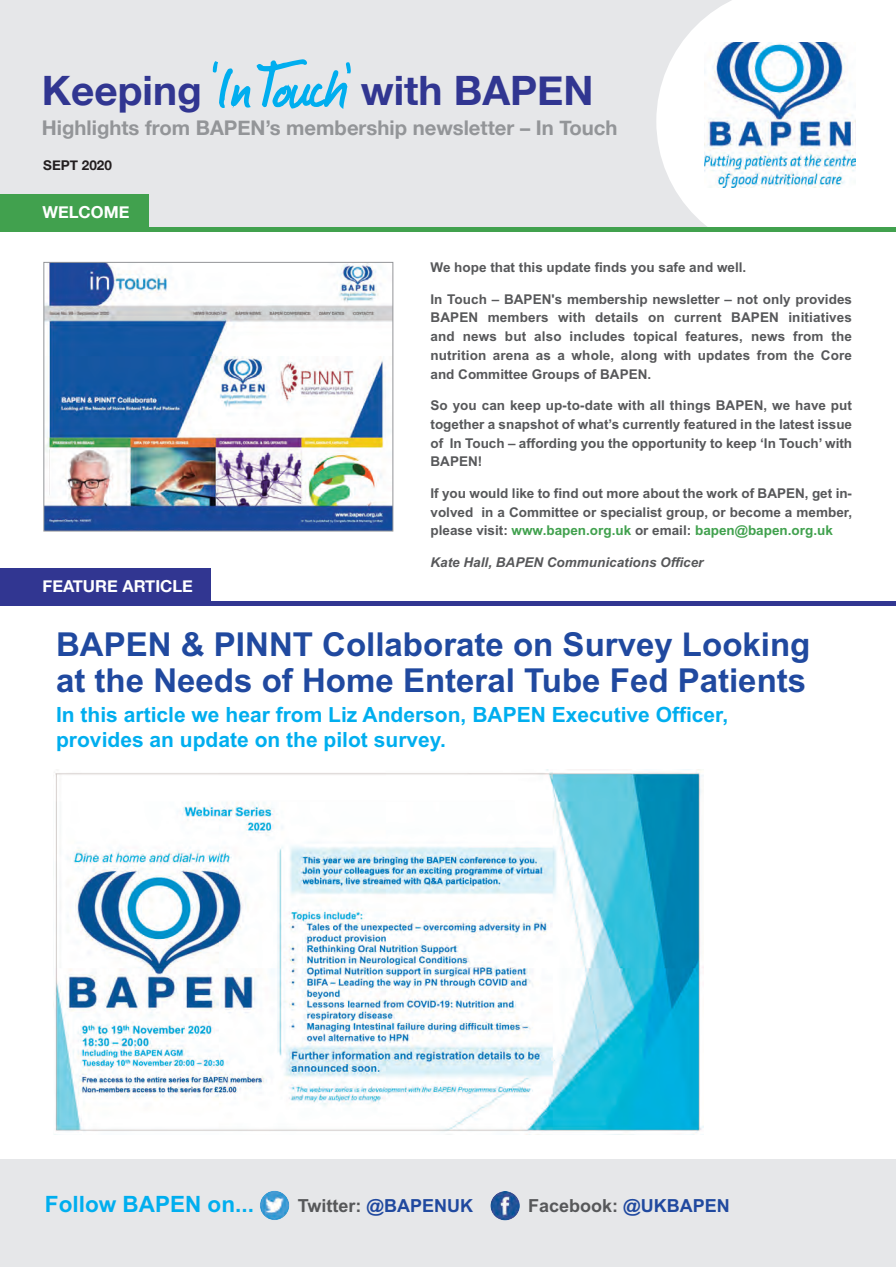
<style>
.page{position:relative;width:896px;height:1267px;background:#fff}
.page>*{position:absolute;margin:0;border:0;box-sizing:border-box;transform-origin:0 0}
.t1{font:700 40.5px "Helvetica Neue";color:#313691}
.t2{font:700 33px/36px "Arial";color:#20499f}
.t3{font:700 22.5px "Arial";color:#00aeef}
.t4{font:700 21px/25.5px "Arial";color:#00aeef}
.t5{font:700 20.25px "Helvetica Neue";color:#939598}
.t6{font:700 18px "Arial";color:#57585a}
.t7{font:700 16.5px "Helvetica Neue";color:#fff}
.t8{font:700 13.5px/18.8px "Arial";color:#57585a;text-align:justify}
.t9{font:italic 700 13.5px "Arial";color:#57585a}
.t10{font:700 13.5px "Helvetica Neue";color:#231f20}
.s1{font-family:"Journal";font-weight:400;font-size:67.5px;color:#00aeef}
.s2{color:#41a14e}
.s3{color:#20499f}
</style>
<div class="page">
<div style="left:0;top:0;width:895px;height:229px;background:#e6e7e9"></div>
<div style="left:0;top:1159px;width:895px;height:108px;background:#e6e7e9"></div>
<img style="left:45px;top:264px;width:346px;height:265px">
<div style="left:43px;top:262px;width:350px;height:269px;border:1px solid #939598"></div>
<svg style="left:656px;top:0;width:239px;height:228px;background:#fafbfa"></svg>
<img style="left:704px;top:42px;width:150px;height:146px">
<div style="left:0;top:195px;width:148px;height:37px;background:#41a14e"></div>
<hr style="left:29px;top:228px;width:866px;height:4px;background:#41a14e">
<div style="left:0;top:568px;width:210px;height:37px;background:#313691"></div>
<div style="left:29px;top:601px;width:866px;height:5px;background:#313691"></div>
<img style="left:504px;top:1191px;width:14px;height:8px">
<img style="left:273px;top:1191px;width:15px;height:8px">
<img style="left:53px;top:769px;width:649px;height:364px">
<p class="t1" style="left:42px;top:66px;width:553px">Keeping <span class="s1">‘InTouch’</span> with BAPEN</p>
<p class="t5" style="left:42px;top:115px;width:577px">Highlights from BAPEN’s membership newsletter – In Touch</p>
<p class="t10" style="left:43px;top:157px;width:70px">SEPT 2020</p>
<p class="t7" style="left:43px;top:202px;width:88px">WELCOME</p>
<p class="t8" style="left:430px;top:259px;width:317px">We hope that this update finds you safe and well.</p>
<p class="t8" style="left:430px;top:291px;width:423px">In Touch – BAPEN's membership newsletter – not only provides BAPEN members with details on current BAPEN initiatives and news but also includes topical features, news from the nutrition arena as a whole, along with updates from the Core and Committee Groups of BAPEN.</p>
<p class="t8" style="left:430px;top:397px;width:423px">So you can keep up-to-date with all things BAPEN, we have put together a snapshot of what’s currently featured in the latest issue of In Touch – affording you the opportunity to keep ‘In Touch’ with BAPEN!</p>
<p class="t8" style="left:430px;top:485px;width:423px">If you would like to find out more about the work of BAPEN, get in&shy;volved in a Committee or specialist group, or become a member, please visit: <span class="s2">www.bapen.org.uk</span> or email: <span class="s2">bapen@bapen.org.uk</span></p>
<p class="t9" style="left:430px;top:554px;width:274px">Kate Hall, BAPEN Communications Officer</p>
<p class="t7" style="left:43px;top:576px;width:152px">FEATURE ARTICLE</p>
<p class="t2" style="left:56px;top:629px;width:755px">BAPEN &amp; PINNT Collaborate on Survey Looking at the Needs of Home Enteral Tube Fed Patients</p>
<p class="t4" style="left:56px;top:704px;width:673px">In this article we hear from Liz Anderson, BAPEN Executive Officer, provides an update on the pilot survey.</p>
<p class="t3" style="left:45px;top:1196px;width:210px">Follow BAPEN on...</p>
<p class="t6" style="left:297px;top:1199px;width:177px">Twitter: <span class="s3">@BAPENUK</span></p>
<p class="t6" style="left:528px;top:1199px;width:203px">Facebook: <span class="s3">@UKBAPEN</span></p>
</div>
